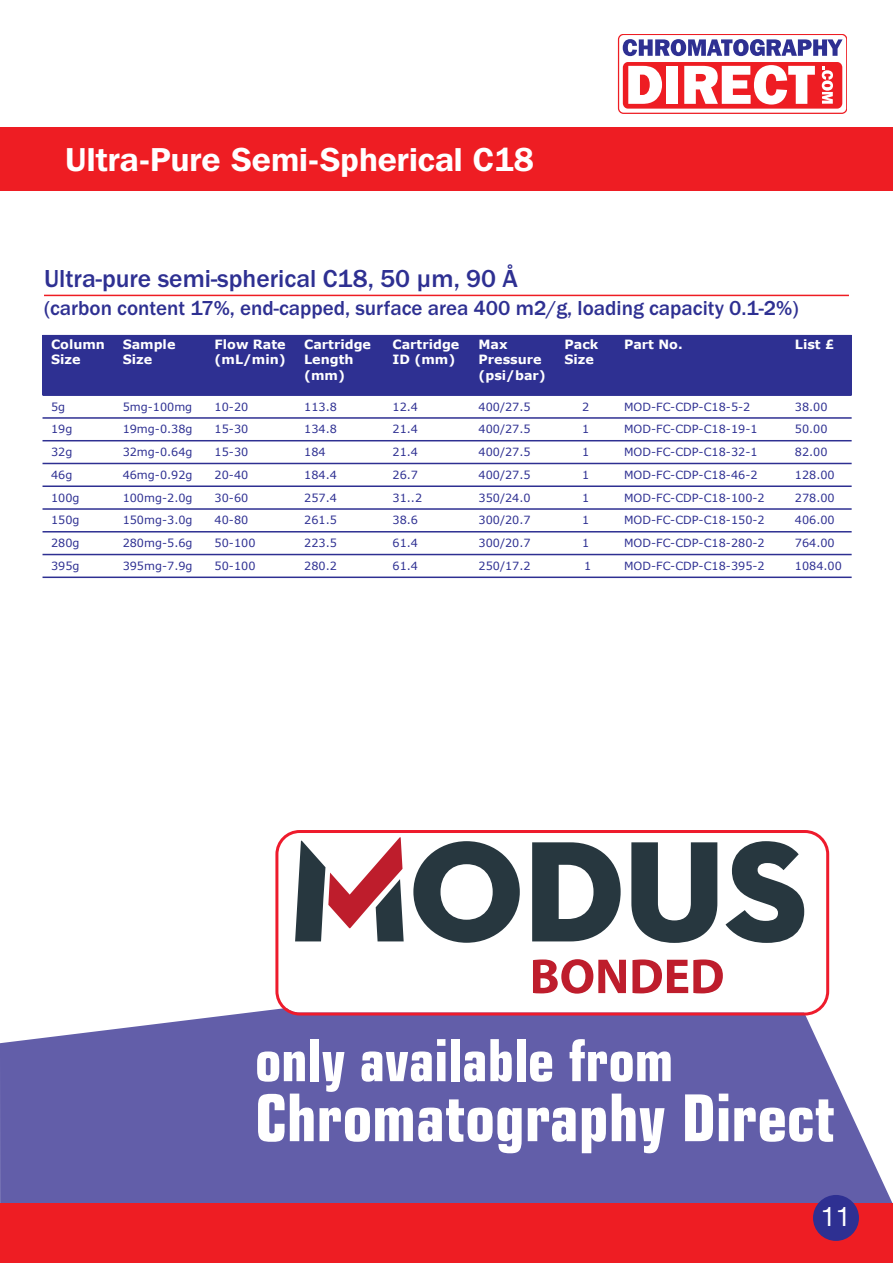
<style>
.page{position:relative;width:893px;height:1263px;background:#fff}
.page>*{position:absolute;margin:0;border:0;box-sizing:border-box;transform-origin:0 0}
.t1{font:700 condensed 64.5px "Square 721 BT";color:#fff}
.t2{font:700 condensed 57px "Square 721 BT";color:#fff}
.t3{font:600 33px "Franklin Gothic IT Cby BT";color:#fff}
.t4{font:27px "Helvetica Neue";color:#fff}
.t5{font:500 25.5px "Franklin Gothic";color:#2e3092}
.t6{font:500 21px "Franklin Gothic";color:#2e3092}
.t7{font:700 12.75px/15.3px "Verdana";color:#fff}
.t8{font:11.25px "Verdana";color:#2e3092}
</style>
<div class="page">
<svg style="left:0;top:948px;width:893px;height:255px;fill:#625ea9"></svg>
<svg style="left:275px;top:830px;width:554px;height:185px"></svg>
<div style="left:0;top:128px;width:893px;height:63px;background:#ee1d23"></div>
<div style="left:0;top:1203px;width:893px;height:60px;background:#ee1d23"></div>
<svg style="left:618px;top:34px;width:228px;height:80px"></svg>
<div style="left:813px;top:1195px;width:46px;height:46px;background:#2e3092;border-radius:50%"></div>
<div style="left:43px;top:335px;width:71px;height:60px;background:#2e3092"></div>
<div style="left:114px;top:335px;width:92px;height:60px;background:#2e3092"></div>
<div style="left:206px;top:335px;width:90px;height:60px;background:#2e3092"></div>
<div style="left:296px;top:335px;width:88px;height:60px;background:#2e3092"></div>
<div style="left:384px;top:335px;width:86px;height:60px;background:#2e3092"></div>
<div style="left:470px;top:335px;width:86px;height:60px;background:#2e3092"></div>
<div style="left:556px;top:335px;width:60px;height:60px;background:#2e3092"></div>
<div style="left:616px;top:335px;width:170px;height:60px;background:#2e3092"></div>
<div style="left:786px;top:335px;width:66px;height:60px;background:#2e3092"></div>
<hr style="left:43px;top:394px;width:809px;height:2px;background:#2e3092">
<hr style="left:43px;top:417px;width:809px;height:2px;background:#2e3092">
<hr style="left:43px;top:440px;width:809px;height:1px;background:#2e3092">
<hr style="left:43px;top:463px;width:809px;height:1px;background:#2e3092">
<hr style="left:43px;top:485px;width:809px;height:2px;background:#2e3092">
<hr style="left:43px;top:508px;width:809px;height:2px;background:#2e3092">
<hr style="left:43px;top:531px;width:809px;height:1px;background:#2e3092">
<hr style="left:43px;top:554px;width:809px;height:1px;background:#2e3092">
<hr style="left:43px;top:576px;width:809px;height:2px;background:#2e3092">
<hr style="left:44px;top:295px;width:805px;height:1px;background:#ee1d23">
<h3 class="t3" style="left:65px;top:148px;width:470px">Ultra-Pure Semi-Spherical C18</h3>
<h3 class="t5" style="left:44px;top:264px;width:475px">Ultra-pure semi-spherical C18, 50 µm, 90 Å</h3>
<h3 class="t6" style="left:44px;top:295px;width:756px">(carbon content 17%, end-capped, surface area 400 m2/g, loading capacity 0.1-2%)</h3>
<p class="t7" style="left:51px;top:336px;width:55px">Column<br>Size</p>
<p class="t7" style="left:123px;top:336px;width:54px">Sample<br>Size</p>
<p class="t7" style="left:215px;top:336px;width:73px">Flow Rate (mL/min)</p>
<p class="t7" style="left:304px;top:336px;width:68px">Cartridge<br>Length (mm)</p>
<p class="t7" style="left:393px;top:336px;width:68px">Cartridge<br>ID (mm)</p>
<p class="t7" style="left:479px;top:336px;width:69px">Max<br>Pressure (psi/bar)</p>
<p class="t7" style="left:564px;top:336px;width:35px">Pack<br>Size</p>
<p class="t7" style="left:624px;top:336px;width:60px">Part No.</p>
<p class="t7" style="left:795px;top:336px;width:41px">List £</p>
<p class="t8" style="left:51px;top:399px;width:16px">5g</p>
<p class="t8" style="left:123px;top:399px;width:71px">5mg-100mg</p>
<p class="t8" style="left:215px;top:399px;width:35px">10-20</p>
<p class="t8" style="left:304px;top:399px;width:34px">113.8</p>
<p class="t8" style="left:393px;top:399px;width:27px">12.4</p>
<p class="t8" style="left:479px;top:399px;width:54px">400/27.5</p>
<p class="t8" style="left:582px;top:399px;width:9px">2</p>
<p class="t8" style="left:624px;top:399px;width:128px">MOD-FC-CDP-C18-5-2</p>
<p class="t8" style="left:795px;top:399px;width:34px">38.00</p>
<p class="t8" style="left:51px;top:422px;width:23px">19g</p>
<p class="t8" style="left:123px;top:422px;width:71px">19mg-0.38g</p>
<p class="t8" style="left:215px;top:422px;width:35px">15-30</p>
<p class="t8" style="left:304px;top:422px;width:34px">134.8</p>
<p class="t8" style="left:393px;top:422px;width:27px">21.4</p>
<p class="t8" style="left:479px;top:422px;width:54px">400/27.5</p>
<p class="t8" style="left:582px;top:422px;width:9px">1</p>
<p class="t8" style="left:624px;top:422px;width:135px">MOD-FC-CDP-C18-19-1</p>
<p class="t8" style="left:795px;top:422px;width:34px">50.00</p>
<p class="t8" style="left:51px;top:445px;width:23px">32g</p>
<p class="t8" style="left:123px;top:445px;width:71px">32mg-0.64g</p>
<p class="t8" style="left:215px;top:445px;width:35px">15-30</p>
<p class="t8" style="left:304px;top:445px;width:23px">184</p>
<p class="t8" style="left:393px;top:445px;width:27px">21.4</p>
<p class="t8" style="left:479px;top:445px;width:54px">400/27.5</p>
<p class="t8" style="left:582px;top:445px;width:9px">1</p>
<p class="t8" style="left:624px;top:445px;width:135px">MOD-FC-CDP-C18-32-1</p>
<p class="t8" style="left:795px;top:445px;width:34px">82.00</p>
<p class="t8" style="left:51px;top:467px;width:23px">46g</p>
<p class="t8" style="left:123px;top:467px;width:71px">46mg-0.92g</p>
<p class="t8" style="left:215px;top:467px;width:35px">20-40</p>
<p class="t8" style="left:304px;top:467px;width:34px">184.4</p>
<p class="t8" style="left:393px;top:467px;width:27px">26.7</p>
<p class="t8" style="left:479px;top:467px;width:54px">400/27.5</p>
<p class="t8" style="left:582px;top:467px;width:9px">1</p>
<p class="t8" style="left:624px;top:467px;width:135px">MOD-FC-CDP-C18-46-2</p>
<p class="t8" style="left:795px;top:467px;width:41px">128.00</p>
<p class="t8" style="left:51px;top:490px;width:30px">100g</p>
<p class="t8" style="left:123px;top:490px;width:71px">100mg-2.0g</p>
<p class="t8" style="left:215px;top:490px;width:35px">30-60</p>
<p class="t8" style="left:304px;top:490px;width:34px">257.4</p>
<p class="t8" style="left:393px;top:490px;width:31px">31..2</p>
<p class="t8" style="left:479px;top:490px;width:54px">350/24.0</p>
<p class="t8" style="left:582px;top:490px;width:9px">1</p>
<p class="t8" style="left:624px;top:490px;width:142px">MOD-FC-CDP-C18-100-2</p>
<p class="t8" style="left:795px;top:490px;width:41px">278.00</p>
<p class="t8" style="left:51px;top:513px;width:30px">150g</p>
<p class="t8" style="left:123px;top:513px;width:71px">150mg-3.0g</p>
<p class="t8" style="left:215px;top:513px;width:35px">40-80</p>
<p class="t8" style="left:304px;top:513px;width:34px">261.5</p>
<p class="t8" style="left:393px;top:513px;width:27px">38.6</p>
<p class="t8" style="left:479px;top:513px;width:54px">300/20.7</p>
<p class="t8" style="left:582px;top:513px;width:9px">1</p>
<p class="t8" style="left:624px;top:513px;width:142px">MOD-FC-CDP-C18-150-2</p>
<p class="t8" style="left:795px;top:513px;width:41px">406.00</p>
<p class="t8" style="left:51px;top:536px;width:30px">280g</p>
<p class="t8" style="left:123px;top:536px;width:71px">280mg-5.6g</p>
<p class="t8" style="left:215px;top:536px;width:42px">50-100</p>
<p class="t8" style="left:304px;top:536px;width:34px">223.5</p>
<p class="t8" style="left:393px;top:536px;width:27px">61.4</p>
<p class="t8" style="left:479px;top:536px;width:54px">300/20.7</p>
<p class="t8" style="left:582px;top:536px;width:9px">1</p>
<p class="t8" style="left:624px;top:536px;width:142px">MOD-FC-CDP-C18-280-2</p>
<p class="t8" style="left:795px;top:536px;width:41px">764.00</p>
<p class="t8" style="left:51px;top:559px;width:30px">395g</p>
<p class="t8" style="left:123px;top:559px;width:71px">395mg-7.9g</p>
<p class="t8" style="left:215px;top:559px;width:42px">50-100</p>
<p class="t8" style="left:304px;top:559px;width:34px">280.2</p>
<p class="t8" style="left:393px;top:559px;width:27px">61.4</p>
<p class="t8" style="left:479px;top:559px;width:54px">250/17.2</p>
<p class="t8" style="left:584px;top:559px;width:9px">1</p>
<p class="t8" style="left:624px;top:559px;width:142px">MOD-FC-CDP-C18-395-2</p>
<p class="t8" style="left:795px;top:559px;width:49px">1084.00</p>
<h2 class="t2" style="left:255px;top:1039px;width:420px">only available from</h2>
<h1 class="t1" style="left:255px;top:1093px;width:581px">Chromatography Direct</h1>
<h3 class="t4" style="left:821px;top:1200px;width:32px">11</h3>
</div>
